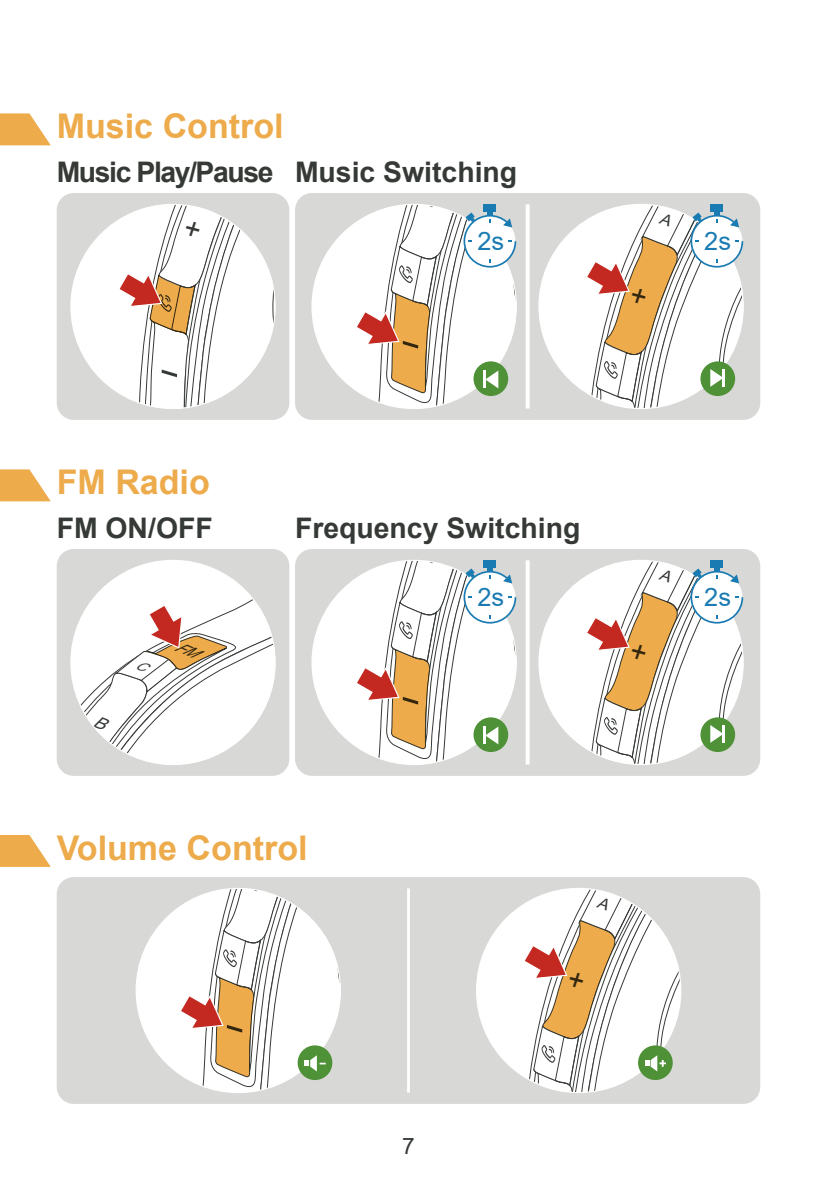
<style>
.page{position:relative;width:817px;height:1191px;background:#fff}
.page>*{position:absolute;margin:0;border:0;box-sizing:border-box;transform-origin:0 0}
.t1{font:700 34px "Arial";color:#edab4b}
.t2{font:700 28.4px "Arial";color:#363a36}
.t3{font:700 28.4px "Arial";letter-spacing:-.05em;color:#363a36}
.t4{font:25.2px "Arial";color:#1a7bb2}
.t5{font:22.8px "Arial";color:#363a36}
</style>
<div class="page">
<div style="left:57px;top:549px;width:232px;height:227px;background:#d8d8d6;border-radius:17px"></div>
<div style="left:71px;top:560px;width:204px;height:204px;background:#fff;border-radius:50%"></div>
<svg style="left:0;top:469px;width:51px;height:32px"></svg>
<div style="left:295px;top:549px;width:465px;height:227px;background:#d8d8d6;border-radius:17px"></div>
<div style="left:312px;top:560px;width:204px;height:204px;background:#fff;border-radius:50%"></div>
<div style="left:539px;top:560px;width:204px;height:204px;background:#fff;border-radius:50%"></div>
<svg style="left:525px;top:560px;width:4px;height:204px"></svg>
<svg style="left:355px;top:560px;width:161px;height:204px"></svg>
<hr style="left:483px;top:726px;width:3px;height:18px;background:#fff">
<div style="left:57px;top:877px;width:703px;height:227px;background:#d8d8d6;border-radius:17px"></div>
<hr style="left:407px;top:888px;width:3px;height:204px;background:#fff">
<div style="left:136px;top:888px;width:204px;height:204px;background:#fff;border-radius:50%"></div>
<div style="left:476px;top:888px;width:204px;height:204px;background:#fff;border-radius:50%"></div>
<svg style="left:179px;top:888px;width:161px;height:204px"></svg>
<svg style="left:0;top:835px;width:51px;height:32px"></svg>
<div style="left:295px;top:193px;width:465px;height:227px;background:#d8d8d6;border-radius:17px"></div>
<div style="left:312px;top:204px;width:204px;height:204px;background:#fff;border-radius:50%"></div>
<div style="left:539px;top:204px;width:204px;height:204px;background:#fff;border-radius:50%"></div>
<svg style="left:525px;top:204px;width:4px;height:204px"></svg>
<svg style="left:355px;top:204px;width:161px;height:204px"></svg>
<hr style="left:483px;top:370px;width:3px;height:18px;background:#fff">
<div style="left:57px;top:193px;width:232px;height:227px;background:#d8d8d6;border-radius:17px"></div>
<div style="left:71px;top:204px;width:204px;height:204px;background:#fff;border-radius:50%"></div>
<svg style="left:0;top:113px;width:51px;height:32px"></svg>
<svg style="left:71px;top:577px;width:204px;height:187px"></svg>
<svg style="left:577px;top:560px;width:166px;height:204px"></svg>
<svg style="left:515px;top:888px;width:165px;height:204px"></svg>
<svg style="left:577px;top:204px;width:166px;height:204px"></svg>
<svg style="left:118px;top:204px;width:157px;height:204px"></svg>
<p class="t1" style="left:57px;top:102px;width:228px">Music Control</p>
<p class="t3" style="left:57px;top:152px;width:218px">Music Play/Pause</p>
<p class="t2" style="left:295px;top:152px;width:224px">Music Switching</p>
<p class="t4" style="left:477px;top:224px;width:28px">2s</p>
<p class="t4" style="left:704px;top:224px;width:28px">2s</p>
<p class="t1" style="left:57px;top:458px;width:155px">FM Radio</p>
<p class="t2" style="left:57px;top:508px;width:157px">FM ON/OFF</p>
<p class="t2" style="left:295px;top:508px;width:287px">Frequency Switching</p>
<p class="t4" style="left:477px;top:580px;width:28px">2s</p>
<p class="t4" style="left:704px;top:580px;width:28px">2s</p>
<p class="t1" style="left:57px;top:824px;width:252px">Volume Control</p>
<p class="t5" style="left:402px;top:1130px;width:14px">7</p>
</div>
